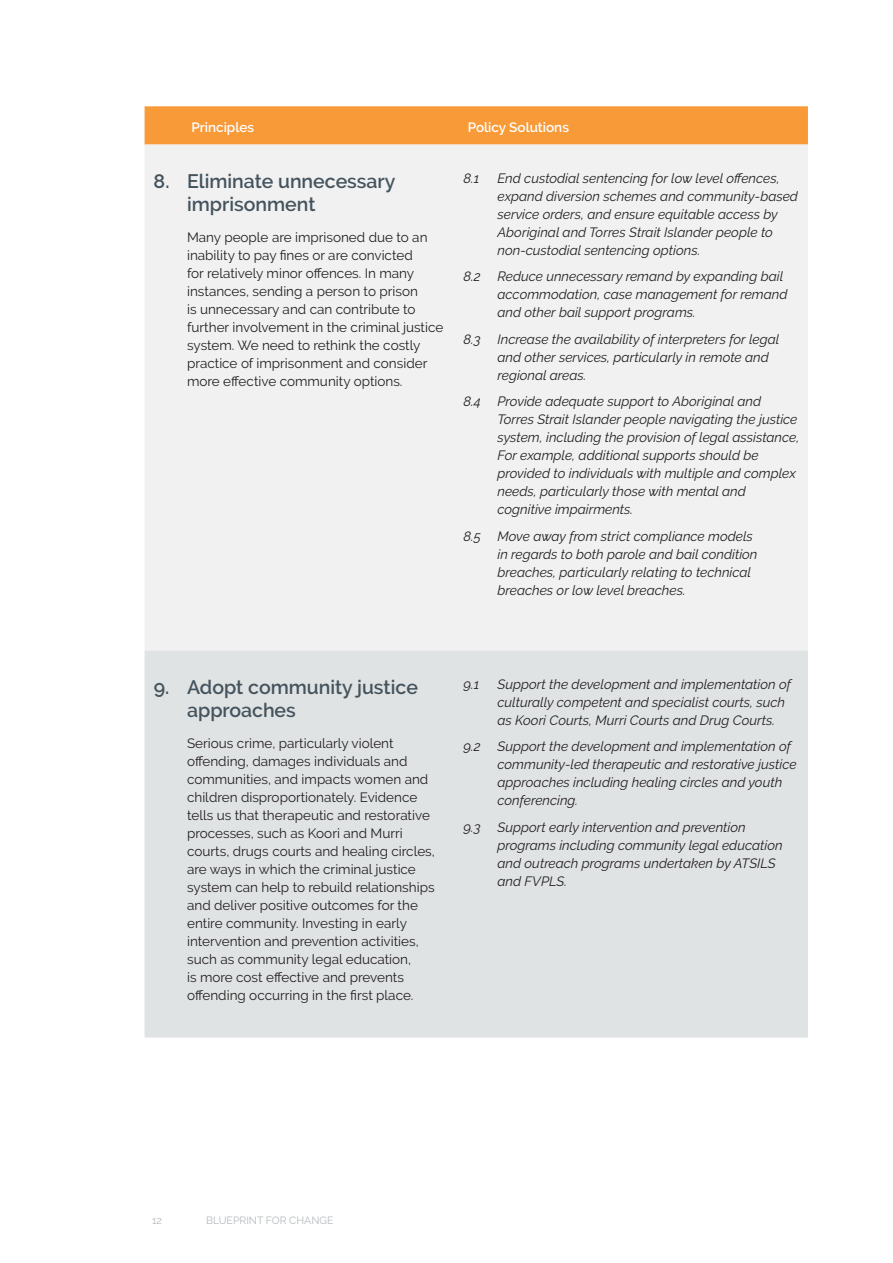
<style>
.page{position:relative;width:893px;height:1263px;background:#fff}
.page>*{position:absolute;margin:0;border:0;box-sizing:border-box;transform-origin:0 0}
.t1{font:600 19.5px/22.5px "Raleway";color:#44535d}
.t2{font:italic 13.5px/18px "Raleway";color:#231f20}
.t3{font:13.5px/18px "Raleway";color:#231f20}
.t4{font:600 13.5px "Raleway";color:#fff}
.t5{font:10.5px "Raleway";color:#b3babc}
</style>
<div class="page">
<div style="left:145px;top:106px;width:663px;height:39px;background:#f89a38"></div>
<div style="left:145px;top:145px;width:663px;height:506px;background:#f1f1f2"></div>
<div style="left:145px;top:651px;width:663px;height:386px;background:#e0e3e4"></div>
<p class="t4" style="left:191px;top:119px;width:64px">Principles</p>
<p class="t4" style="left:468px;top:119px;width:103px">Policy Solutions</p>
<h1 class="t1" style="left:187px;top:170px;width:210px;text-indent:-33px">8. Eliminate unnecessary imprisonment</h1>
<p class="t3" style="left:187px;top:228px;width:258px">Many people are imprisoned due to an inability to pay fines or are convicted<br>for relatively minor offences. In many instances, sending a person to prison<br>is unnecessary and can contribute to further involvement in the criminal justice system. We need to rethink the costly practice of imprisonment and consider more effective community options.</p>
<p class="t2" style="left:463px;top:169px;width:17px">8.1</p>
<p class="t2" style="left:497px;top:169px;width:302px">End custodial sentencing for low level offences, expand diversion schemes and community-based service orders, and ensure equitable access by Aboriginal and Torres Strait Islander people to non-custodial sentencing options.</p>
<p class="t2" style="left:463px;top:267px;width:19px">8.2</p>
<p class="t2" style="left:497px;top:267px;width:291px">Reduce unnecessary remand by expanding bail accommodation, case management for remand and other bail support programs.</p>
<p class="t2" style="left:463px;top:330px;width:19px">8.3</p>
<p class="t2" style="left:497px;top:330px;width:283px">Increase the availability of interpreters for legal and other services, particularly in remote and regional areas.</p>
<p class="t2" style="left:497px;top:392px;width:303px;text-indent:-34px">8.4 Provide adequate support to Aboriginal and Torres Strait Islander people navigating the justice system, including the provision of legal assistance, For example, additional supports should be provided to individuals with multiple and complex needs, particularly those with mental and cognitive impairments.</p>
<p class="t2" style="left:497px;top:527px;width:261px;text-indent:-34px">8.5 Move away from strict compliance models in regards to both parole and bail condition breaches, particularly relating to technical breaches or low level breaches.</p>
<h1 class="t1" style="left:187px;top:676px;width:232px;text-indent:-33px">9. Adopt community justice approaches</h1>
<p class="t3" style="left:187px;top:734px;width:249px">Serious crime, particularly violent offending, damages individuals and communities, and impacts women and children disproportionately. Evidence tells us that therapeutic and restorative processes, such as Koori and Murri courts, drugs courts and healing circles, are ways in which the criminal justice system can help to rebuild relationships and deliver positive outcomes for the entire community. Investing in early intervention and prevention activities, such as community legal education,<br>is more cost effective and prevents offending occurring in the first place.</p>
<p class="t2" style="left:463px;top:675px;width:17px">9.1</p>
<p class="t2" style="left:497px;top:675px;width:295px">Support the development and implementation of culturally competent and specialist courts, such as Koori Courts, Murri Courts and Drug Courts.</p>
<p class="t2" style="left:463px;top:737px;width:19px">9.2</p>
<p class="t2" style="left:497px;top:737px;width:301px">Support the development and implementation of community-led therapeutic and restorative justice approaches including healing circles and youth conferencing.</p>
<p class="t2" style="left:463px;top:818px;width:19px">9.3</p>
<p class="t2" style="left:497px;top:818px;width:287px">Support early intervention and prevention programs including community legal education and outreach programs undertaken by ATSILS and FVPLS.</p>
<p class="t5" style="left:152px;top:1214px;width:11px">12</p>
<p class="t5" style="left:206px;top:1214px;width:129px">BLUEPRINT FOR CHANGE</p>
</div>
